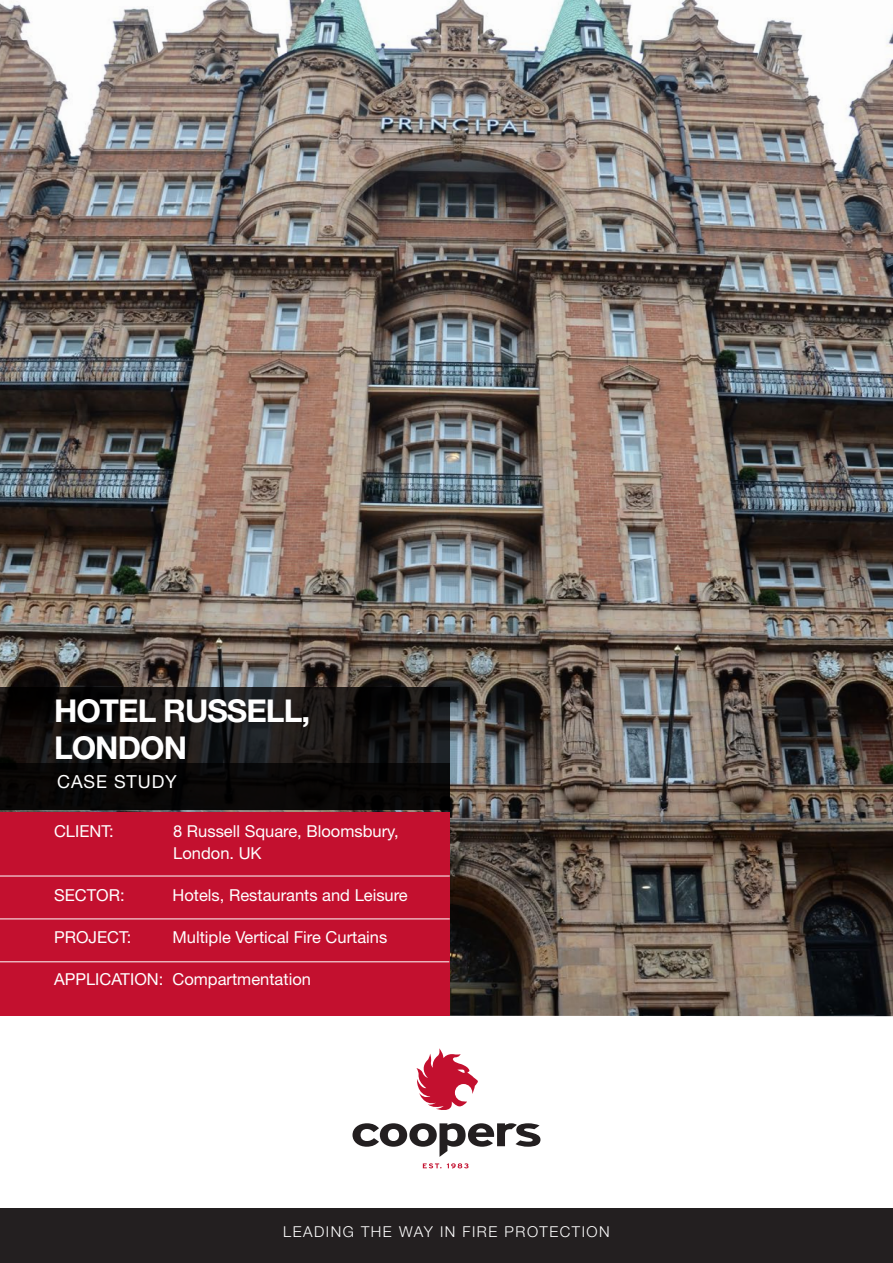
<style>
.page{position:relative;width:893px;height:1263px;background:#fff}
.page>*{position:absolute;margin:0;border:0;box-sizing:border-box;transform-origin:0 0}
.t1{font:700 31.5px "Helvetica Neue";letter-spacing:-.03em;color:#fff}
.t2{font:18px "Helvetica Neue";letter-spacing:.05em;color:#fff}
.Page_Title{font:16.5px/21.8px "Helvetica Neue";color:#fff}
.t3{font:300 15px "Helvetica Neue";letter-spacing:.1em;color:#fff}
</style>
<div class="page">
<img style="left:0;top:0;width:893px;height:1016px">
<svg style="left:352px;top:1123px;width:188px;height:34px"></svg>
<svg style="left:423px;top:1163px;width:46px;height:5px"></svg>
<svg style="left:416px;top:1048px;width:62px;height:62px"></svg>
<div style="left:0;top:1209px;width:893px;height:54px;background:#231f20"></div>
<svg style="left:0;top:687px;width:450px;height:123px;background:#100e0e"></svg>
<div style="left:0;top:812px;width:450px;height:203px;background:#c3102f"></div>
<hr style="left:0;top:876px;width:450px;height:1px;background:#fff">
<hr style="left:0;top:918px;width:450px;height:1px;background:#fff">
<hr style="left:0;top:961px;width:449px;height:1px;background:#fff">
<p class="t1" style="left:54px;top:691px;width:258px">HOTEL RUSSELL,</p>
<p class="t1" style="left:54px;top:728px;width:134px">LONDON</p>
<p class="t2" style="left:57px;top:771px;width:121px">CASE STUDY</p>
<p class="Page_Title" style="left:54px;top:820px;width:61px">CLIENT:</p>
<p class="Page_Title" style="left:173px;top:820px;width:227px">8 Russell Square, Bloomsbury,<br>London. UK</p>
<p class="Page_Title" style="left:54px;top:884px;width:72px">SECTOR:</p>
<p class="Page_Title" style="left:173px;top:884px;width:237px">Hotels, Restaurants and Leisure</p>
<p class="Page_Title" style="left:54px;top:926px;width:79px">PROJECT:</p>
<p class="Page_Title" style="left:173px;top:926px;width:216px">Multiple Vertical Fire Curtains</p>
<p class="Page_Title" style="left:54px;top:968px;width:258px">APPLICATION: Compartmentation</p>
<p class="t3" style="left:283px;top:1222px;width:328px">LEADING THE WAY IN FIRE PROTECTION</p>
</div>
